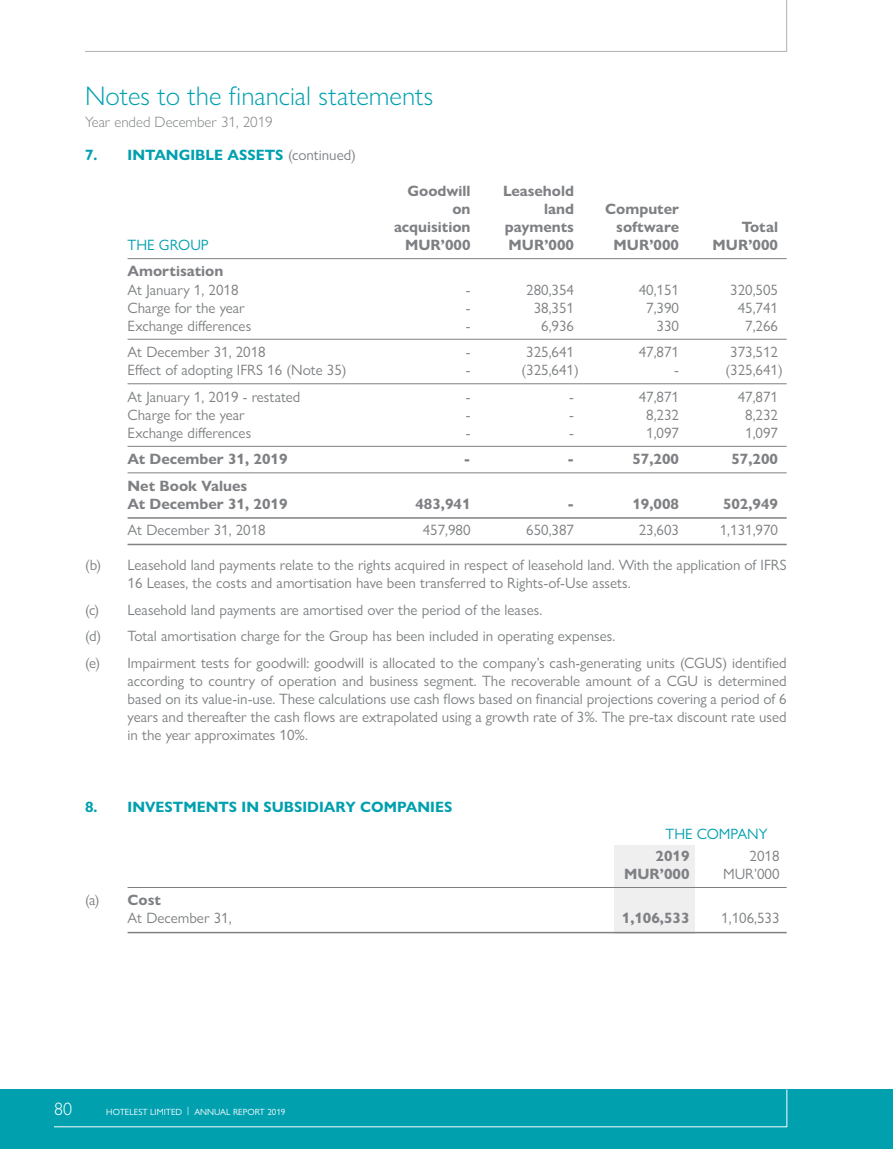
<style>
.page{position:relative;width:893px;height:1149px;background:#fff}
.page>*{position:absolute;margin:0;border:0;box-sizing:border-box;transform-origin:0 0}
.t1{font:300 27px "Gill Sans Nova";color:#00a0af}
.t2{font:300 18px "Gill Sans Nova";color:#fff}
.t3{font:15px/18px "Gill Sans Nova";color:#7e8083}
.t4{font:700 15px/18px "Gill Sans Nova";color:#7e8083}
.t5{font:700 15px "Gill Sans Nova";color:#00a0af}
.t6{font:300 15px "Gill Sans Nova";color:#7e8083}
.t7{font:15px "Gill Sans Nova";color:#00a0af}
.t8{font:9px "Gill Sans Nova";color:#fff}
.s1{font-weight:400;color:#7e8083}
.s2{font-weight:700}
</style>
<div class="page">
<div style="left:0;top:1089px;width:893px;height:59px;background:#00a0af"></div>
<hr style="left:54px;top:1125px;width:733px;height:1px;background:#fff">
<hr style="left:786px;top:1089px;width:1px;height:37px;background:#fff">
<hr style="left:85px;top:51px;width:702px;height:1px;background:#aeb0b3">
<hr style="left:786px;top:0;width:1px;height:52px;background:#aeb0b3">
<div style="left:614px;top:845px;width:80px;height:88px;background:#efeff0"></div>
<hr style="left:128px;top:258px;width:659px;height:1px;background:#7e8083">
<hr style="left:128px;top:339px;width:659px;height:1px;background:#7e8083">
<hr style="left:128px;top:383px;width:659px;height:1px;background:#7e8083">
<hr style="left:128px;top:446px;width:659px;height:1px;background:#7e8083">
<hr style="left:128px;top:472px;width:659px;height:1px;background:#7e8083">
<hr style="left:128px;top:517px;width:659px;height:1px;background:#7e8083">
<hr style="left:128px;top:543px;width:659px;height:2px;background:#7e8083">
<hr style="left:128px;top:886px;width:659px;height:1px;background:#7e8083">
<hr style="left:128px;top:931px;width:659px;height:2px;background:#7e8083">
<h1 class="t1" style="left:85px;top:79px;width:350px">Notes to the financial statements</h1>
<p class="t6" style="left:85px;top:113px;width:189px">Year ended December 31, 2019</p>
<p class="t5" style="left:85px;top:145px;width:272px">7. INTANGIBLE ASSETS <span class="s1">(continued)</span></p>
<p class="t4" style="left:407px;top:182px;width:65px">Goodwill</p>
<p class="t4" style="left:503px;top:182px;width:73px">Leasehold</p>
<p class="t4" style="left:452px;top:200px;width:20px">on</p>
<p class="t4" style="left:544px;top:200px;width:32px">land</p>
<p class="t4" style="left:605px;top:200px;width:75px">Computer</p>
<p class="t4" style="left:394px;top:218px;width:78px">acquisition</p>
<p class="t4" style="left:505px;top:218px;width:71px">payments</p>
<p class="t4" style="left:616px;top:218px;width:64px">software</p>
<p class="t4" style="left:742px;top:218px;width:38px">Total</p>
<p class="t7" style="left:128px;top:236px;width:83px">THE GROUP</p>
<p class="t4" style="left:405px;top:236px;width:67px">MUR’000</p>
<p class="t4" style="left:509px;top:236px;width:67px">MUR’000</p>
<p class="t4" style="left:614px;top:236px;width:67px">MUR’000</p>
<p class="t4" style="left:713px;top:236px;width:67px">MUR’000</p>
<p class="t4" style="left:128px;top:262px;width:97px">Amortisation</p>
<p class="t3" style="left:128px;top:280px;width:112px">At January 1, 2018</p>
<p class="t3" style="left:466px;top:280px;width:6px">-</p>
<p class="t3" style="left:526px;top:280px;width:49px">280,354</p>
<p class="t3" style="left:639px;top:280px;width:42px">40,151</p>
<p class="t3" style="left:730px;top:280px;width:49px">320,505</p>
<p class="t3" style="left:128px;top:298px;width:119px">Charge for the year</p>
<p class="t3" style="left:466px;top:298px;width:6px">-</p>
<p class="t3" style="left:534px;top:298px;width:42px">38,351</p>
<p class="t3" style="left:646px;top:298px;width:34px">7,390</p>
<p class="t3" style="left:738px;top:298px;width:42px">45,741</p>
<p class="t3" style="left:128px;top:316px;width:125px">Exchange differences</p>
<p class="t3" style="left:466px;top:316px;width:6px">-</p>
<p class="t3" style="left:541px;top:316px;width:34px">6,936</p>
<p class="t3" style="left:657px;top:316px;width:24px">330</p>
<p class="t3" style="left:745px;top:316px;width:34px">7,266</p>
<p class="t3" style="left:128px;top:343px;width:140px">At December 31, 2018</p>
<p class="t3" style="left:466px;top:343px;width:6px">-</p>
<p class="t3" style="left:526px;top:343px;width:49px">325,641</p>
<p class="t3" style="left:639px;top:343px;width:42px">47,871</p>
<p class="t3" style="left:730px;top:343px;width:49px">373,512</p>
<p class="t3" style="left:128px;top:361px;width:221px">Effect of adopting IFRS 16 (Note 35)</p>
<p class="t3" style="left:466px;top:361px;width:6px">-</p>
<p class="t3" style="left:521px;top:361px;width:59px">(325,641)</p>
<p class="t3" style="left:674px;top:361px;width:6px">-</p>
<p class="t3" style="left:725px;top:361px;width:59px">(325,641)</p>
<p class="t3" style="left:128px;top:387px;width:174px">At January 1, 2019 - restated</p>
<p class="t3" style="left:466px;top:387px;width:6px">-</p>
<p class="t3" style="left:569px;top:387px;width:6px">-</p>
<p class="t3" style="left:639px;top:387px;width:42px">47,871</p>
<p class="t3" style="left:738px;top:387px;width:42px">47,871</p>
<p class="t3" style="left:128px;top:405px;width:119px">Charge for the year</p>
<p class="t3" style="left:466px;top:405px;width:6px">-</p>
<p class="t3" style="left:569px;top:405px;width:6px">-</p>
<p class="t3" style="left:646px;top:405px;width:34px">8,232</p>
<p class="t3" style="left:745px;top:405px;width:34px">8,232</p>
<p class="t3" style="left:128px;top:423px;width:125px">Exchange differences</p>
<p class="t3" style="left:466px;top:423px;width:6px">-</p>
<p class="t3" style="left:569px;top:423px;width:6px">-</p>
<p class="t3" style="left:646px;top:423px;width:34px">1,097</p>
<p class="t3" style="left:745px;top:423px;width:34px">1,097</p>
<p class="t4" style="left:128px;top:450px;width:161px">At December 31, 2019</p>
<p class="t4" style="left:464px;top:450px;width:8px">-</p>
<p class="t4" style="left:567px;top:450px;width:8px">-</p>
<p class="t4" style="left:632px;top:450px;width:48px">57,200</p>
<p class="t4" style="left:731px;top:450px;width:48px">57,200</p>
<p class="t4" style="left:128px;top:476px;width:161px">Net Book Values<br>At December 31, 2019</p>
<p class="t4" style="left:415px;top:494px;width:57px">483,941</p>
<p class="t4" style="left:567px;top:494px;width:8px">-</p>
<p class="t4" style="left:632px;top:494px;width:48px">19,008</p>
<p class="t4" style="left:723px;top:494px;width:57px">502,949</p>
<p class="t3" style="left:128px;top:521px;width:140px">At December 31, 2018</p>
<p class="t3" style="left:423px;top:521px;width:49px">457,980</p>
<p class="t3" style="left:526px;top:521px;width:49px">650,387</p>
<p class="t3" style="left:639px;top:521px;width:42px">23,603</p>
<p class="t3" style="left:720px;top:521px;width:60px">1,131,970</p>
<p class="t3" style="left:128px;top:556px;width:661px;text-indent:-43px">(b) Leasehold land payments relate to the rights acquired in respect of leasehold land. With the application of IFRS<br>16 Leases, the costs and amortisation have been transferred to Rights-of-Use assets.</p>
<p class="t3" style="left:85px;top:596px;width:703px;line-height:26.5px">(c) Leasehold land payments are amortised over the period of the leases.<br>(d) Total amortisation charge for the Group has been included in operating expenses.<br>(e) Impairment tests for goodwill: goodwill is allocated to the company’s cash-generating units (CGUS) identified</p>
<p class="t3" style="left:128px;top:671px;width:661px;text-align:justify">according to country of operation and business segment. The recoverable amount of a CGU is determined based on its value-in-use. These calculations use cash flows based on financial projections covering a period of 6 years and thereafter the cash flows are extrapolated using a growth rate of 3%. The pre-tax discount rate used in the year approximates 10%.</p>
<p class="t5" style="left:85px;top:797px;width:369px">8. INVESTMENTS IN SUBSIDIARY COMPANIES</p>
<p class="t3" style="left:128px;top:890px;width:106px;text-indent:-43px">(a) <span class="s2">Cost<br></span>At December 31,</p>
<p class="t2" style="left:54px;top:1097px;width:19px">80</p>
<p class="t8" style="left:106px;top:1105px;width:181px">HOTELEST LIMITED | ANNUAL REPORT 2019</p>
<p class="t7" style="left:665px;top:824px;width:104px">THE COMPANY</p>
<p class="t4" style="left:656px;top:846px;width:35px">2019</p>
<p class="t3" style="left:750px;top:846px;width:31px">2018</p>
<p class="t4" style="left:624px;top:864px;width:67px">MUR’000</p>
<p class="t3" style="left:723px;top:864px;width:58px">MUR’000</p>
<p class="t4" style="left:622px;top:908px;width:69px">1,106,533</p>
<p class="t3" style="left:721px;top:908px;width:60px">1,106,533</p>
</div>
